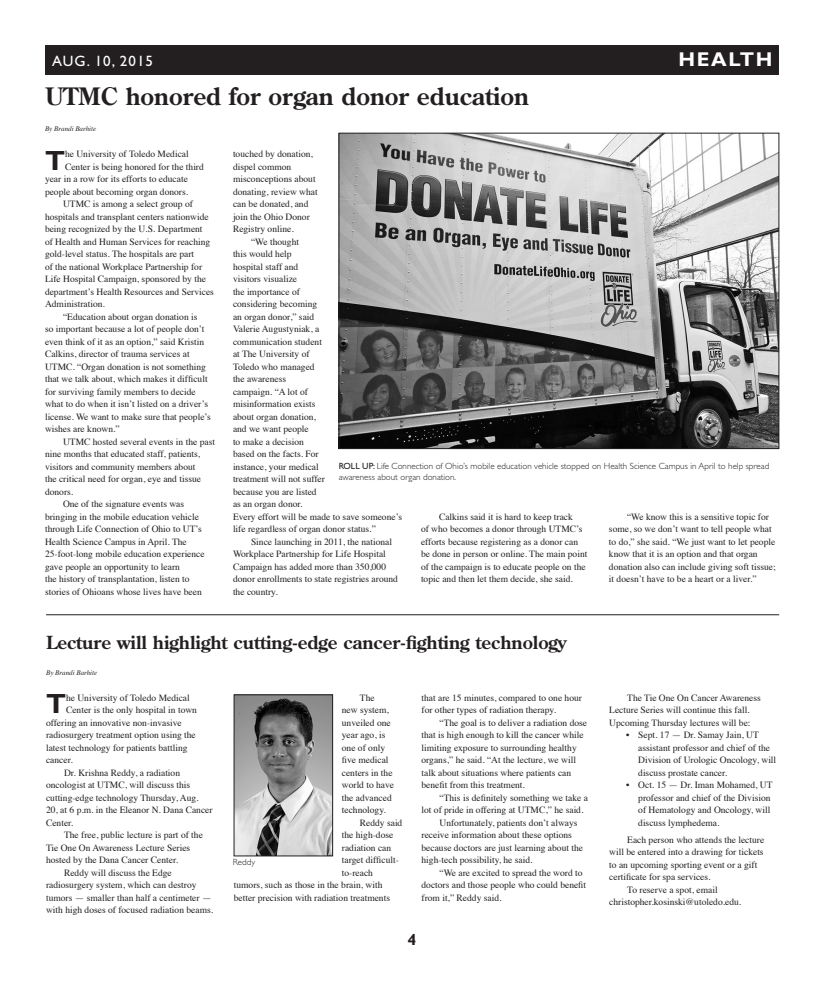
<style>
.page{position:relative;width:824px;height:990px;background:#fff}
.page>*{position:absolute;margin:0;border:0;box-sizing:border-box;transform-origin:0 0}
.Drop_Cap_2_Paragraph{font:700 27.8px "Gill Sans Std";color:#231f20}
.Heading_24pt{font:700 24px "Century Old Style Std";color:#231f20}
.t1{font:700 20px "Gill Sans Std";letter-spacing:.08em;color:#fff}
.Heading_18pt{font:700 18px "Century Old Style";color:#231f20}
.t2{font:700 16px "Gill Sans Std";color:#231f20}
.t3{font:15px "Gill Sans Std";letter-spacing:.07em;color:#fff}
.Body_Text{font:9.5px/12.5px "Times";color:#231f20}
.Drop_Cap_2_Paragraph-2{font:9.5px "Times";color:#231f20}
.Cutline{font:300 9px/11px "Gill Sans Std";color:#231f20}
.By_line{font:italic 7px "Times";color:#231f20}
.s1{font-weight:400}
</style>
<div class="page">
<div style="left:45px;top:45px;width:734px;height:30px;background:#231f20"></div>
<img style="left:341px;top:135px;width:436px;height:312px">
<div style="left:339px;top:133px;width:440px;height:316px;border:1px solid #231f20"></div>
<hr style="left:46px;top:615px;width:733px;height:1px;background:#231f20">
<img style="left:236px;top:697px;width:95px;height:157px">
<div style="left:234px;top:695px;width:99px;height:161px;border:1px solid #231f20"></div>
<p class="t3" style="left:52px;top:52px;width:102px">AUG. 10, 2015</p>
<p class="t1" style="left:678px;top:47px;width:95px">HEALTH</p>
<p class="Heading_24pt" style="left:45px;top:81px;width:485px">UTMC honored for organ donor education</p>
<p class="By_line" style="left:45px;top:123px;width:53px">By Brandi Barhite</p>
<p class="Drop_Cap_2_Paragraph" style="left:45px;top:144px;width:22px">T</p>
<p class="Drop_Cap_2_Paragraph-2" style="left:65px;top:145px;width:125px">he University of Toledo Medical</p>
<p class="Body_Text" style="left:233px;top:147px;width:86px">touched by donation, dispel common misconceptions about donating, review what can be donated, and join the Ohio Donor<br>Registry online.</p>
<p class="Body_Text" style="left:233px;top:235px;width:170px;text-indent:18px">“We thought<br>this would help<br>hospital staff and<br>visitors visualize<br>the importance of<br>considering becoming<br>an organ donor,” said<br>Valerie Augustyniak, a<br>communication student<br>at The University of<br>Toledo who managed<br>the awareness<br>campaign. “A lot of<br>misinformation exists<br>about organ donation,<br>and we want people<br>to make a decision<br>based on the facts. For<br>instance, your medical<br>treatment will not suffer<br>because you are listed<br>as an organ donor.<br>Every effort will be made to save someone’s life regardless of organ donor status.”</p>
<p class="Body_Text" style="left:233px;top:535px;width:166px;text-indent:18px">Since launching in 2011, the national Workplace Partnership for Life Hospital Campaign has added more than 350,000 donor enrollments to state registries around the country.</p>
<p class="Drop_Cap_2_Paragraph-2" style="left:65px;top:158px;width:140px">Center is being honored for the third</p>
<p class="Drop_Cap_2_Paragraph-2" style="left:45px;top:170px;width:144px">year in a row for its efforts to educate</p>
<p class="Drop_Cap_2_Paragraph-2" style="left:45px;top:183px;width:145px">people about becoming organ donors.</p>
<p class="Body_Text" style="left:45px;top:197px;width:170px;text-indent:18px">UTMC is among a select group of hospitals and transplant centers nationwide being recognized by the U.S. Department<br>of Health and Human Services for reaching gold-level status. The hospitals are part<br>of the national Workplace Partnership for Life Hospital Campaign, sponsored by the department’s Health Resources and Services Administration.</p>
<p class="Body_Text" style="left:45px;top:310px;width:167px;text-indent:18px">“Education about organ donation is<br>so important because a lot of people don’t even think of it as an option,” said Kristin Calkins, director of trauma services at UTMC. “Organ donation is not something that we talk about, which makes it difficult for surviving family members to decide what to do when it isn’t listed on a driver’s license. We want to make sure that people’s wishes are known.”</p>
<p class="Body_Text" style="left:45px;top:435px;width:171px;text-indent:18px">UTMC hosted several events in the past nine months that educated staff, patients, visitors and community members about<br>the critical need for organ, eye and tissue donors.</p>
<p class="Body_Text" style="left:45px;top:497px;width:161px;text-indent:18px">One of the signature events was bringing in the mobile education vehicle through Life Connection of Ohio to UT’s Health Science Campus in April. The 25-foot-long mobile education experience gave people an opportunity to learn<br>the history of transplantation, listen to stories of Ohioans whose lives have been</p>
<p class="Cutline" style="left:338px;top:461px;width:432px"><span class="s1">ROLL UP:</span> Life Connection of Ohio’s mobile education vehicle stopped on Health Science Campus in April to help spread awareness about organ donation.</p>
<p class="Body_Text" style="left:421px;top:510px;width:168px;text-indent:18px">Calkins said it is hard to keep track<br>of who becomes a donor through UTMC’s efforts because registering as a donor can be done in person or online. The main point of the campaign is to educate people on the topic and then let them decide, she said.</p>
<p class="Body_Text" style="left:609px;top:510px;width:168px;text-indent:18px">“We know this is a sensitive topic for some, so we don’t want to tell people what to do,” she said. “We just want to let people know that it is an option and that organ donation also can include giving soft tissue; it doesn’t have to be a heart or a liver.”</p>
<p class="Heading_18pt" style="left:46px;top:630px;width:522px">Lecture will highlight cutting-edge cancer-fighting technology</p>
<p class="By_line" style="left:46px;top:666px;width:53px">By Brandi Barhite</p>
<p class="Drop_Cap_2_Paragraph" style="left:46px;top:687px;width:22px">T</p>
<p class="Drop_Cap_2_Paragraph-2" style="left:66px;top:689px;width:125px">he University of Toledo Medical</p>
<p class="Body_Text" style="left:421px;top:691px;width:162px">that are 15 minutes, compared to one hour for other types of radiation therapy.</p>
<p class="Body_Text" style="left:421px;top:716px;width:167px;text-indent:18px">“The goal is to deliver a radiation dose that is high enough to kill the cancer while limiting exposure to surrounding healthy organs,” he said. “At the lecture, we will talk about situations where patients can benefit from this treatment.</p>
<p class="Body_Text" style="left:421px;top:791px;width:168px;text-indent:18px">“This is definitely something we take a lot of pride in offering at UTMC,” he said.</p>
<p class="Body_Text" style="left:421px;top:816px;width:163px;text-indent:18px">Unfortunately, patients don’t always receive information about these options because doctors are just learning about the high-tech possibility, he said.</p>
<p class="Body_Text" style="left:421px;top:866px;width:166px;text-indent:18px">“We are excited to spread the word to doctors and those people who could benefit from it,” Reddy said.</p>
<p class="Body_Text" style="left:342px;top:691px;width:54px;text-indent:18px">The<br>new system, unveiled one year ago, is one of only five medical centers in the world to have the advanced technology.</p>
<p class="Body_Text" style="left:360px;top:816px;width:44px">Reddy said</p>
<p class="Body_Text" style="left:342px;top:828px;width:53px">the high-dose</p>
<p class="Body_Text" style="left:342px;top:841px;width:51px">radiation can</p>
<p class="Body_Text" style="left:342px;top:853px;width:59px">target difficult-</p>
<p class="Body_Text" style="left:342px;top:866px;width:33px">to-reach</p>
<p class="Body_Text" style="left:234px;top:878px;width:150px">tumors, such as those in the brain, with</p>
<p class="Body_Text" style="left:234px;top:891px;width:158px">better precision with radiation treatments</p>
<p class="Drop_Cap_2_Paragraph-2" style="left:66px;top:701px;width:132px">Center is the only hospital in town</p>
<p class="Drop_Cap_2_Paragraph-2" style="left:46px;top:714px;width:137px">offering an innovative non-invasive</p>
<p class="Drop_Cap_2_Paragraph-2" style="left:46px;top:726px;width:151px">radiosurgery treatment option using the</p>
<p class="Drop_Cap_2_Paragraph-2" style="left:46px;top:739px;width:143px">latest technology for patients battling</p>
<p class="Drop_Cap_2_Paragraph-2" style="left:46px;top:751px;width:28px">cancer.</p>
<p class="Body_Text" style="left:46px;top:766px;width:168px;text-indent:18px">Dr. Krishna Reddy, a radiation oncologist at UTMC, will discuss this cutting-edge technology Thursday, Aug.<br>20, at 6 p.m. in the Eleanor N. Dana Cancer<br>Center.</p>
<p class="Body_Text" style="left:46px;top:828px;width:158px;text-indent:18px">The free, public lecture is part of the<br>Tie One On Awareness Lecture Series hosted by the Dana Cancer Center.</p>
<p class="Body_Text" style="left:46px;top:866px;width:169px;text-indent:18px">Reddy will discuss the Edge radiosurgery system, which can destroy tumors — smaller than half a centimeter — with high doses of focused radiation beams.</p>
<p class="Cutline" style="left:233px;top:857px;width:24px">Reddy</p>
<p class="t2" style="left:407px;top:930px;width:10px">4</p>
<p class="Body_Text" style="left:609px;top:691px;width:153px;text-indent:18px">The Tie One On Cancer Awareness<br>Lecture Series will continue this fall.<br>Upcoming Thursday lectures will be:</p>
<p class="Body_Text" style="left:638px;top:728px;width:139px;text-indent:-12px">• Sept. 17 — Dr. Samay Jain, UT assistant professor and chief of the<br>Division of Urologic Oncology, will discuss prostate cancer.</p>
<p class="Body_Text" style="left:638px;top:778px;width:136px;text-indent:-12px">• Oct. 15 — Dr. Iman Mohamed, UT professor and chief of the Division of Hematology and Oncology, will discuss lymphedema.</p>
<p class="Body_Text" style="left:609px;top:833px;width:156px;text-indent:18px">Each person who attends the lecture will be entered into a drawing for tickets to an upcoming sporting event or a gift certificate for spa services.</p>
<p class="Body_Text" style="left:609px;top:883px;width:133px;text-align:center">To reserve a spot, email christopher.kosinski@utoledo.edu.</p>
</div>
